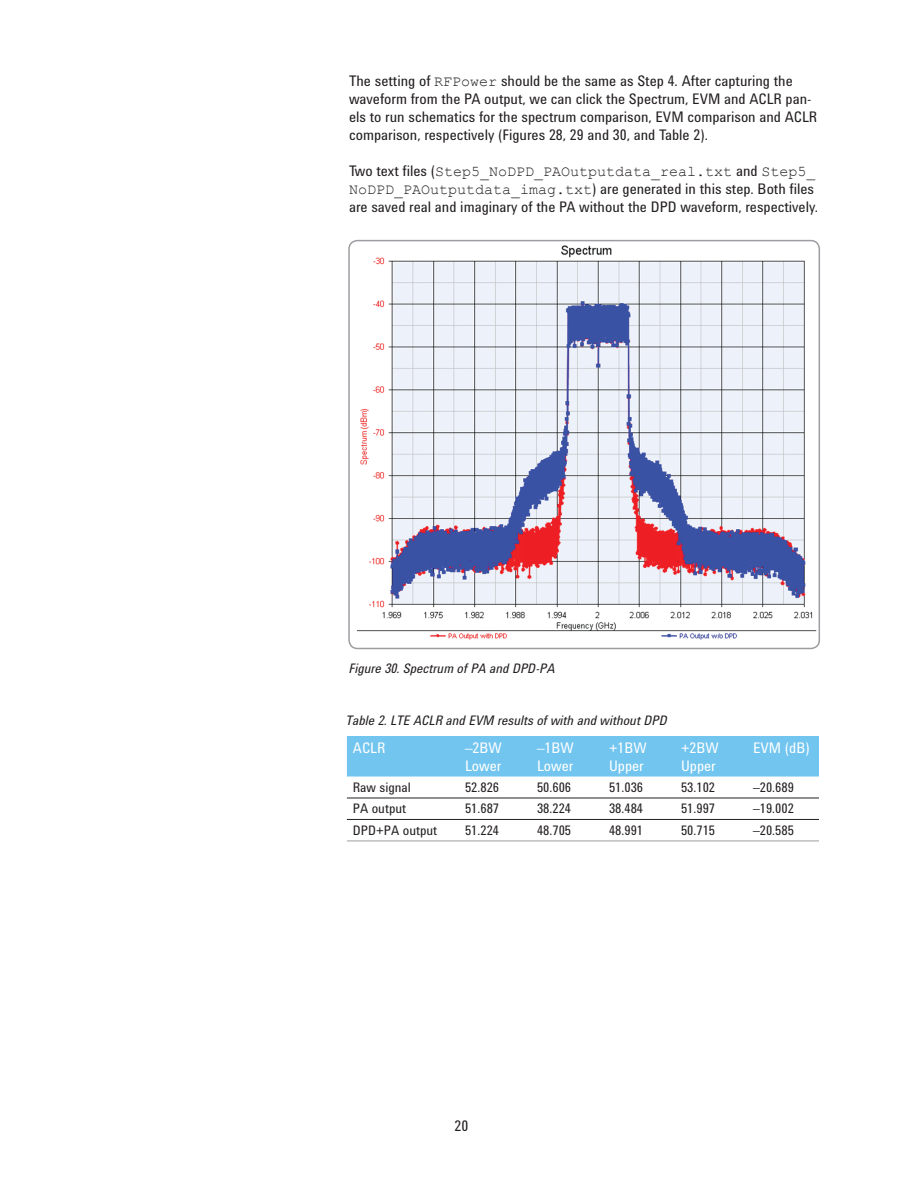
<style>
.page{position:relative;width:918px;height:1188px;background:#fff}
.page>*{position:absolute;margin:0;border:0;box-sizing:border-box;transform-origin:0 0}
.t1{font:15px/18px "Agilent Condensed CFF";color:#231f20}
.t2{font:15px "Courier New";color:#231f20}
.t3{font:15px/18px "Agilent Condensed CFF";color:#fff}
.t4{font:13.5px "Agilent Condensed CFF";color:#231f20}
.t5{font:italic 13.5px "Agilent Condensed CFF";color:#231f20}
.s1{font-family:"Courier New"}
.s2{font-family:"Agilent Condensed CFF"}
</style>
<div class="page">
<img style="left:351px;top:241px;width:468px;height:399px">
<div style="left:348px;top:240px;width:472px;height:409px;border:2px solid #9b9da0;border-radius:9px"></div>
<div style="left:347px;top:736px;width:472px;height:41px;background:#71c5ef"></div>
<hr style="left:347px;top:798px;width:472px;height:1px;background:#231f20">
<hr style="left:347px;top:819px;width:400px;height:1px;background:#231f20">
<hr style="left:747px;top:819px;width:72px;height:1px;background:#231f20">
<hr style="left:347px;top:841px;width:400px;height:1px;background:#9b9da0">
<hr style="left:747px;top:841px;width:72px;height:1px;background:#9b9da0">
<p class="t1" style="left:349px;top:74px;width:470px">The setting of <span class="s1">RFPower</span> should be the same as Step 4. After capturing the waveform from the PA output, we can click the Spectrum, EVM and ACLR pan&shy;els to run schematics for the spectrum comparison, EVM comparison and ACLR comparison, respectively (Figures 28, 29 and 30, and Table 2).</p>
<p class="t2" style="left:349px;top:164px;width:468px"><span class="s2">Two text files (</span>Step5_NoDPD_PAOutputdata_real.txt <span class="s2">and</span> Step5_</p>
<p class="t1" style="left:349px;top:182px;width:471px"><span class="s1">NoDPD_PAOutputdata_imag.txt</span>) are generated in this step. Both files are saved real and imaginary of the PA without the DPD waveform, respectively.</p>
<p class="t5" style="left:349px;top:664px;width:208px">Figure 30. Spectrum of PA and DPD-PA</p>
<p class="t5" style="left:346px;top:716px;width:323px">Table 2. LTE ACLR and EVM results of with and without DPD</p>
<p class="t3" style="left:353px;top:740px;width:34px">ACLR</p>
<p class="t3" style="left:465px;top:740px;width:38px">–2BW<br>Lower</p>
<p class="t3" style="left:537px;top:740px;width:38px">–1BW<br>Lower</p>
<p class="t3" style="left:609px;top:740px;width:39px">+1BW<br>Upper</p>
<p class="t3" style="left:681px;top:740px;width:39px">+2BW<br>Upper</p>
<p class="t3" style="left:753px;top:740px;width:58px">EVM (dB)</p>
<p class="t4" style="left:353px;top:782px;width:59px">Raw signal</p>
<p class="t4" style="left:465px;top:782px;width:36px">52.826</p>
<p class="t4" style="left:537px;top:782px;width:36px">50.606</p>
<p class="t4" style="left:609px;top:782px;width:36px">51.036</p>
<p class="t4" style="left:681px;top:782px;width:36px">53.102</p>
<p class="t4" style="left:753px;top:782px;width:42px">–20.689</p>
<p class="t4" style="left:353px;top:804px;width:55px">PA output</p>
<p class="t4" style="left:465px;top:804px;width:36px">51.687</p>
<p class="t4" style="left:537px;top:804px;width:36px">38.224</p>
<p class="t4" style="left:609px;top:804px;width:36px">38.484</p>
<p class="t4" style="left:681px;top:804px;width:36px">51.997</p>
<p class="t4" style="left:753px;top:804px;width:42px">–19.002</p>
<p class="t4" style="left:353px;top:825px;width:86px">DPD+PA output</p>
<p class="t4" style="left:465px;top:825px;width:36px">51.224</p>
<p class="t4" style="left:537px;top:825px;width:36px">48.705</p>
<p class="t4" style="left:609px;top:825px;width:36px">48.991</p>
<p class="t4" style="left:681px;top:825px;width:36px">50.715</p>
<p class="t4" style="left:753px;top:825px;width:42px">–20.585</p>
<p class="t1" style="left:455px;top:1118px;width:15px">20</p>
</div>
